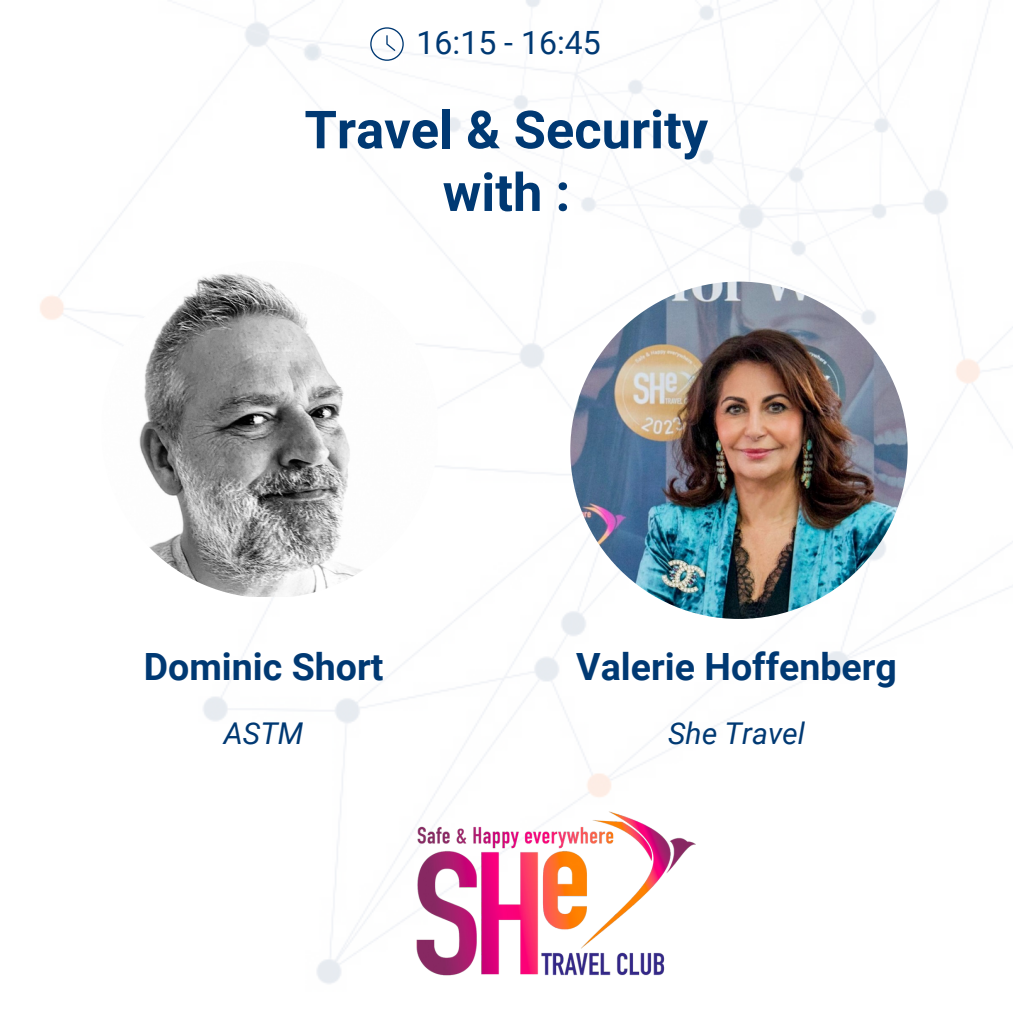
<style>
.page{position:relative;width:1013px;height:1013px;background:#fff}
.page>*{position:absolute;margin:0;border:0;box-sizing:border-box;transform-origin:0 0}
.t1{font:700 52.5px "Roboto";color:#003973}
.t2{font:700 37.5px "Roboto";color:#003973}
.t3{font:32px "Roboto";color:#003973}
.t4{font:italic 30px "Roboto";color:#003973}
</style>
<div class="page">
<img style="left:40px;top:0;width:972px;height:984px">
<img style="left:570px;top:281px;width:337px;height:338px;border-radius:50%">
<img style="left:101px;top:261px;width:336px;height:336px">
<img style="left:402px;top:808px;width:300px;height:176px">
<svg style="left:370px;top:27px;width:34px;height:34px"></svg>
<p class="t3" style="left:416px;top:24px;width:186px">16:15 - 16:45</p>
<h1 class="t1" style="left:304px;top:100px;width:405px">Travel &amp; Security</h1>
<h1 class="t1" style="left:442px;top:162px;width:129px">with :</h1>
<p class="t2" style="left:144px;top:645px;width:241px">Dominic Short</p>
<p class="t4" style="left:224px;top:716px;width:81px">ASTM</p>
<p class="t2" style="left:576px;top:645px;width:322px">Valerie Hoffenberg</p>
<p class="t4" style="left:668px;top:716px;width:138px">She Travel</p>
</div>
